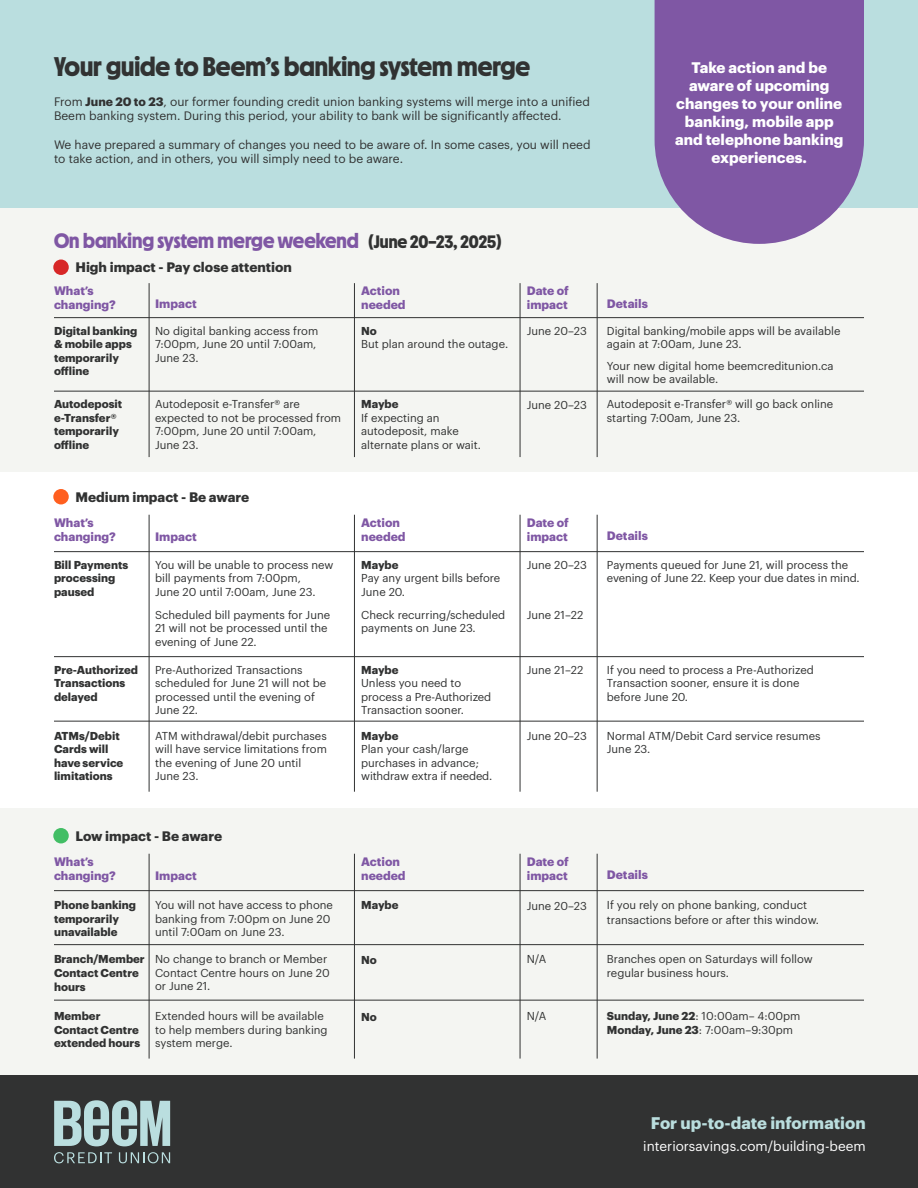
<style>
.page{position:relative;width:918px;height:1188px;background:#fff}
.page>*{position:absolute;margin:0;border:0;box-sizing:border-box;transform-origin:0 0}
.t1{font:700 27px "Beem Sans";color:#313232}
.t2{font:700 21px "Beem Sans";color:#7f57a4}
.t3{font:700 18px "Beem Sans";color:#313232}
.t4{font:700 16.5px "Graphik";color:#badede}
.t5{font:700 15px/18px "Graphik";color:#fff;text-align:center}
.t6{font:700 13.5px "Graphik";color:#313232}
.t7{font:13.5px "Graphik";color:#fff}
.t8{font:12px/14.4px "Graphik";color:#313232}
.t9{font:700 12px/14.4px "Graphik";color:#7f57a4}
.t10{font:11.25px/13.5px "Graphik";color:#313232}
.t11{font:700 11.25px/13.5px "Graphik";color:#313232}
.s1{font-weight:700}
</style>
<div class="page">
<div style="left:0;top:809px;width:918px;height:338px;background:#f4f5f2"></div>
<div style="left:0;top:182px;width:918px;height:289px;background:#f4f5f2"></div>
<hr style="left:149px;top:283px;width:1px;height:174px;background:#313232">
<hr style="left:354px;top:283px;width:1px;height:174px;background:#313232">
<hr style="left:520px;top:283px;width:1px;height:174px;background:#313232">
<hr style="left:597px;top:283px;width:1px;height:174px;background:#313232">
<hr style="left:54px;top:317px;width:810px;height:1px;background:#313232">
<hr style="left:54px;top:391px;width:810px;height:1px;background:#313232">
<hr style="left:149px;top:515px;width:1px;height:277px;background:#313232">
<hr style="left:354px;top:515px;width:1px;height:277px;background:#313232">
<hr style="left:520px;top:515px;width:1px;height:277px;background:#313232">
<hr style="left:597px;top:515px;width:1px;height:277px;background:#313232">
<hr style="left:54px;top:551px;width:810px;height:1px;background:#313232">
<hr style="left:54px;top:656px;width:810px;height:1px;background:#313232">
<hr style="left:54px;top:721px;width:810px;height:1px;background:#313232">
<hr style="left:149px;top:854px;width:1px;height:205px;background:#313232">
<hr style="left:354px;top:854px;width:1px;height:205px;background:#313232">
<hr style="left:520px;top:854px;width:1px;height:205px;background:#313232">
<hr style="left:597px;top:854px;width:1px;height:205px;background:#313232">
<hr style="left:54px;top:890px;width:810px;height:1px;background:#313232">
<hr style="left:54px;top:944px;width:810px;height:1px;background:#313232">
<hr style="left:54px;top:1000px;width:810px;height:1px;background:#313232">
<div style="left:0;top:0;width:918px;height:207px;background:#badedf"></div>
<div style="left:0;top:1076px;width:918px;height:112px;background:#313232"></div>
<svg style="left:54px;top:1100px;width:116px;height:46px"></svg>
<svg style="left:54px;top:1152px;width:58px;height:11px"></svg>
<svg style="left:119px;top:1152px;width:51px;height:11px"></svg>
<svg style="left:655px;top:0;width:209px;height:244px;background:#8864aa"></svg>
<div style="left:53px;top:828px;width:16px;height:15px;background:#42be65;border-radius:50%"></div>
<div style="left:53px;top:489px;width:16px;height:15px;background:#ff5f1f;border-radius:50%"></div>
<div style="left:53px;top:260px;width:16px;height:15px;background:#d72727;border-radius:50%"></div>
<p class="t1" style="left:54px;top:50px;width:478px">Your guide to Beem’s banking system merge</p>
<p class="t8" style="left:54px;top:93px;width:537px">From <span class="s1">June 20 to 23</span>, our former founding credit union banking systems will merge into a unified<br>Beem banking system. During this period, your ability to bank will be significantly affected.</p>
<p class="t8" style="left:54px;top:136px;width:538px">We have prepared a summary of changes you need to be aware of. In some cases, you will need to take action, and in others, you will simply need to be aware.</p>
<p class="t2" style="left:54px;top:228px;width:306px">On banking system merge weekend</p>
<p class="t3" style="left:368px;top:231px;width:135px">(June 20–23, 2025)</p>
<p class="t9" style="left:54px;top:282px;width:63px">What’s changing?</p>
<p class="t6" style="left:75px;top:257px;width:218px">High impact - Pay close attention</p>
<p class="t9" style="left:361px;top:282px;width:46px">Action needed</p>
<p class="t9" style="left:527px;top:282px;width:44px">Date of impact</p>
<p class="t9" style="left:155px;top:295px;width:43px">Impact</p>
<p class="t9" style="left:607px;top:295px;width:42px">Details</p>
<p class="t5" style="left:675px;top:58px;width:170px">Take action and be aware of upcoming changes to your online banking, mobile app and telephone banking experiences.</p>
<p class="t11" style="left:54px;top:323px;width:85px">Digital banking &amp; mobile apps temporarily offline</p>
<p class="t10" style="left:607px;top:323px;width:235px">Digital banking/mobile apps will be available again at 7:00am, June 23.</p>
<p class="t10" style="left:155px;top:323px;width:165px">No digital banking access from<br>7:00pm, June 20 until 7:00am,</p>
<p class="t10" style="left:155px;top:350px;width:45px">June 23.</p>
<p class="t10" style="left:527px;top:323px;width:62px">June 20–23</p>
<p class="t11" style="left:361px;top:323px;width:17px">No</p>
<p class="t10" style="left:361px;top:337px;width:149px">But plan around the outage.</p>
<p class="t10" style="left:607px;top:358px;width:228px">Your new digital home beemcreditunion.ca will now be available.</p>
<p class="t11" style="left:54px;top:396px;width:70px">Autodeposit e-Transfer® temporarily offline</p>
<p class="t10" style="left:607px;top:397px;width:228px">Autodeposit e-Transfer® will go back online starting 7:00am, June 23.</p>
<p class="t10" style="left:155px;top:397px;width:188px">Autodeposit e-Transfer® are expected to not be processed from<br>7:00pm, June 20 until 7:00am,</p>
<p class="t10" style="left:155px;top:437px;width:45px">June 23.</p>
<p class="t11" style="left:361px;top:396px;width:39px">Maybe</p>
<p class="t10" style="left:361px;top:410px;width:121px">If expecting an autodeposit, make alternate plans or wait.</p>
<p class="t10" style="left:527px;top:397px;width:62px">June 20–23</p>
<p class="t6" style="left:75px;top:486px;width:175px">Medium impact - Be aware</p>
<p class="t9" style="left:54px;top:514px;width:63px">What’s changing?</p>
<p class="t9" style="left:361px;top:514px;width:46px">Action needed</p>
<p class="t9" style="left:527px;top:514px;width:44px">Date of impact</p>
<p class="t9" style="left:155px;top:528px;width:43px">Impact</p>
<p class="t9" style="left:607px;top:527px;width:42px">Details</p>
<p class="t11" style="left:54px;top:557px;width:76px">Bill Payments processing paused</p>
<p class="t10" style="left:607px;top:557px;width:254px">Payments queued for June 21, will process the evening of June 22. Keep your due dates in mind.</p>
<p class="t10" style="left:155px;top:557px;width:180px">You will be unable to process new bill payments from 7:00pm,</p>
<p class="t10" style="left:155px;top:584px;width:162px">June 20 until 7:00am, June 23.</p>
<p class="t11" style="left:361px;top:557px;width:39px">Maybe</p>
<p class="t10" style="left:361px;top:571px;width:141px">Pay any urgent bills before<br>June 20.</p>
<p class="t10" style="left:527px;top:557px;width:62px">June 20–23</p>
<p class="t10" style="left:155px;top:607px;width:177px">Scheduled bill payments for June<br>21 will not be processed until the evening of June 22.</p>
<p class="t10" style="left:361px;top:607px;width:146px">Check recurring/scheduled payments on June 23.</p>
<p class="t10" style="left:527px;top:607px;width:58px">June 21–22</p>
<p class="t11" style="left:54px;top:662px;width:86px">Pre-Authorized<br>Transactions delayed</p>
<p class="t10" style="left:607px;top:662px;width:209px">If you need to process a Pre-Authorized<br>Transaction sooner, ensure it is done before June 20.</p>
<p class="t10" style="left:155px;top:662px;width:173px">Pre-Authorized Transactions scheduled for June 21 will not be processed until the evening of<br>June 22.</p>
<p class="t11" style="left:361px;top:662px;width:39px">Maybe</p>
<p class="t10" style="left:527px;top:662px;width:58px">June 21–22</p>
<p class="t10" style="left:361px;top:676px;width:132px">Unless you need to process a Pre-Authorized<br>Transaction sooner.</p>
<p class="t11" style="left:54px;top:728px;width:71px">ATMs/Debit<br>Cards will have service limitations</p>
<p class="t10" style="left:607px;top:728px;width:215px">Normal ATM/Debit Card service resumes</p>
<p class="t10" style="left:155px;top:728px;width:173px;text-align:justify">ATM withdrawal/debit purchases will have service limitations from the evening of June 20 until</p>
<p class="t10" style="left:155px;top:769px;width:45px">June 23.</p>
<p class="t11" style="left:361px;top:728px;width:39px">Maybe</p>
<p class="t10" style="left:361px;top:742px;width:133px">Plan your cash/large purchases in advance; withdraw extra if needed.</p>
<p class="t10" style="left:527px;top:728px;width:62px">June 20–23</p>
<p class="t10" style="left:607px;top:742px;width:45px">June 23.</p>
<p class="t6" style="left:75px;top:825px;width:148px">Low impact - Be aware</p>
<p class="t9" style="left:54px;top:853px;width:63px">What’s changing?</p>
<p class="t9" style="left:361px;top:853px;width:46px">Action needed</p>
<p class="t9" style="left:527px;top:853px;width:44px">Date of impact</p>
<p class="t9" style="left:155px;top:867px;width:43px">Impact</p>
<p class="t9" style="left:607px;top:866px;width:42px">Details</p>
<p class="t11" style="left:54px;top:897px;width:84px">Phone banking temporarily unavailable</p>
<p class="t10" style="left:607px;top:897px;width:214px;line-height:14.4px">If you rely on phone banking, conduct transactions before or after this window.</p>
<p class="t10" style="left:155px;top:898px;width:179px">You will not have access to phone banking from 7:00pm on June 20 until 7:00am on June 23.</p>
<p class="t11" style="left:361px;top:897px;width:39px">Maybe</p>
<p class="t10" style="left:527px;top:898px;width:62px">June 20–23</p>
<p class="t11" style="left:54px;top:951px;width:92px">Branch/Member<br>Contact Centre</p>
<p class="t11" style="left:54px;top:979px;width:33px">hours</p>
<p class="t10" style="left:155px;top:952px;width:176px">No change to branch or Member<br>Contact Centre hours on June 20 or June 21.</p>
<p class="t11" style="left:361px;top:952px;width:17px">No</p>
<p class="t10" style="left:527px;top:952px;width:21px">N/A</p>
<p class="t10" style="left:607px;top:952px;width:207px">Branches open on Saturdays will follow regular business hours.</p>
<p class="t10" style="left:155px;top:1009px;width:174px">Extended hours will be available to help members during banking system merge.</p>
<p class="t11" style="left:361px;top:1009px;width:17px">No</p>
<p class="t10" style="left:527px;top:1009px;width:21px">N/A</p>
<p class="t11" style="left:54px;top:1008px;width:88px">Member<br>Contact Centre extended hours</p>
<p class="t10" style="left:607px;top:1009px;width:195px"><span class="s1">Sunday, June 22</span>: 10:00am– 4:00pm</p>
<p class="t10" style="left:607px;top:1022px;width:188px"><span class="s1">Monday, June 23</span>: 7:00am–9:30pm</p>
<p class="t4" style="left:651px;top:1111px;width:216px">For up-to-date information</p>
<p class="t7" style="left:643px;top:1136px;width:224px">interiorsavings.com/building-beem</p>
</div>
